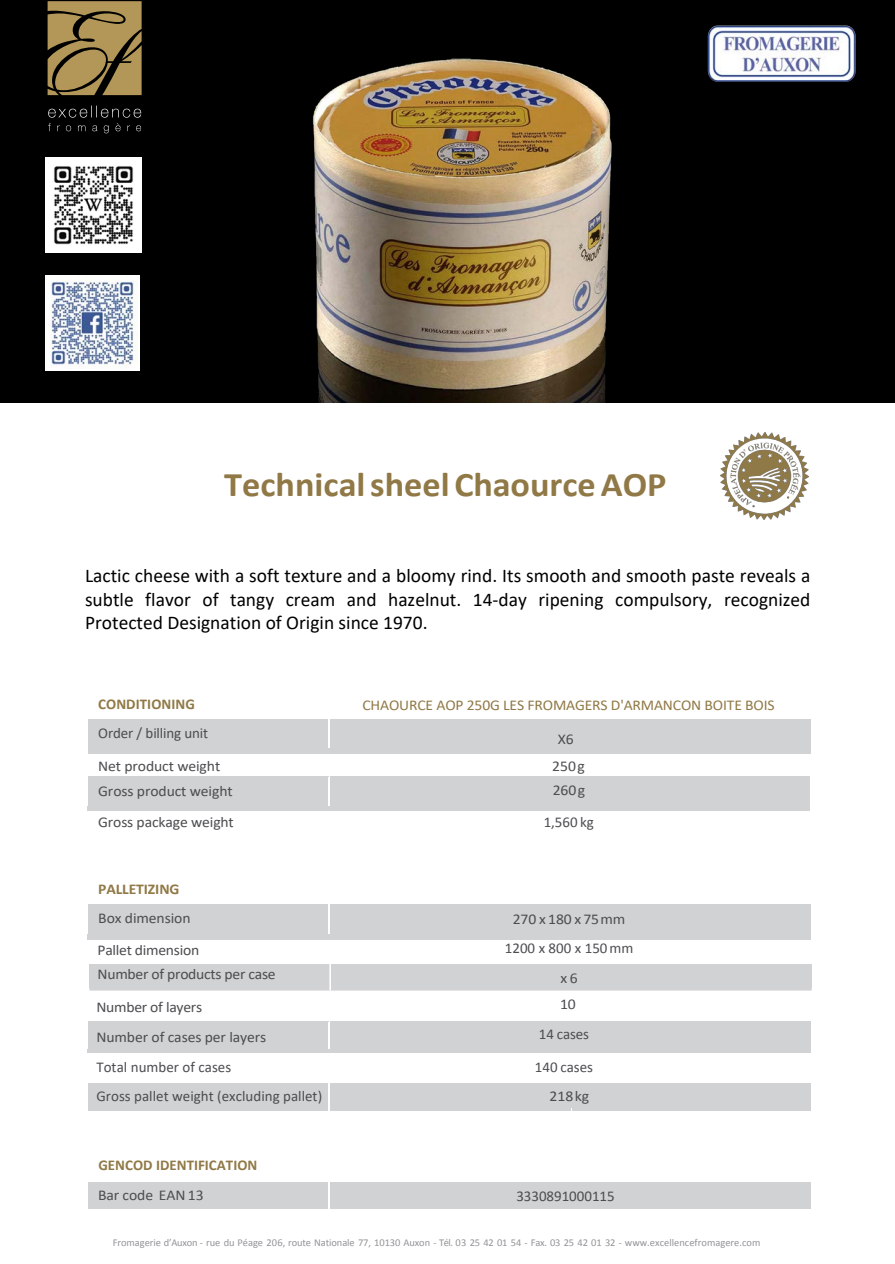
<style>
.page{position:relative;width:895px;height:1264px;background:#fff}
.page>*{position:absolute;margin:0;border:0;box-sizing:border-box;transform-origin:0 0}
.t1{font:700 34.5px "Calibri";color:#907946;scale:1.05 1}
.t2{font:19.5px/23.5px "Calibri";color:#000;text-align:justify}
.t3{font:15px/29px "Calibri";letter-spacing:-.005em;color:#4b4d4f;scale:1.05 1}
.t4{font:15px/28.8px "Calibri";letter-spacing:-.005em;color:#4b4d4f;text-align:right}
.t5{font:15px "Calibri";letter-spacing:-.01em;color:#907946;scale:1.05 1}
.t6{font:700 15px "Calibri";color:#907946}
.t7{font:700 15px "Calibri";letter-spacing:.005em;color:#907946}
.t8{font:700 15px "Calibri";letter-spacing:.005em;color:#907946;scale:1.05 1}
.t9{font:10.5px "Calibri";letter-spacing:-.005em;color:#929497}
</style>
<div class="page">
<div style="left:0;top:0;width:894px;height:402px;background:#000"></div>
<img style="left:720px;top:432px;width:87px;height:88px">
<svg style="left:48px;top:1px;width:93px;height:94px;background:#927b47"></svg>
<svg style="left:48px;top:106px;width:93px;height:27px;background:#151515"></svg>
<img style="left:697px;top:19px;width:167px;height:68px">
<img style="left:46px;top:276px;width:94px;height:94px">
<div style="left:88px;top:743px;width:240px;height:6px;background:#d1d2d3"></div>
<div style="left:88px;top:719px;width:240px;height:24px;background:#d1d2d3"></div>
<div style="left:329px;top:739px;width:224px;height:10px;background:#d1d2d3"></div>
<div style="left:329px;top:719px;width:224px;height:20px;background:#d1d2d3"></div>
<div style="left:553px;top:743px;width:35px;height:6px;background:#d1d2d3"></div>
<div style="left:553px;top:719px;width:35px;height:24px;background:#d1d2d3"></div>
<div style="left:588px;top:739px;width:222px;height:10px;background:#d1d2d3"></div>
<div style="left:588px;top:719px;width:222px;height:20px;background:#d1d2d3"></div>
<div style="left:88px;top:749px;width:240px;height:5px;background:#d1d2d3"></div>
<svg style="left:328px;top:749px;width:7px;height:5px"></svg>
<div style="left:335px;top:749px;width:218px;height:5px;background:#d1d2d3"></div>
<svg style="left:553px;top:749px;width:5px;height:5px"></svg>
<div style="left:558px;top:749px;width:30px;height:5px;background:#d1d2d3"></div>
<svg style="left:588px;top:749px;width:6px;height:5px"></svg>
<div style="left:594px;top:749px;width:216px;height:5px;background:#d1d2d3"></div>
<hr style="left:88px;top:1045px;width:240px;height:4px;background:#d1d2d3">
<div style="left:88px;top:1021px;width:240px;height:24px;background:#d1d2d3"></div>
<hr style="left:329px;top:1045px;width:241px;height:4px;background:#d1d2d3">
<div style="left:329px;top:1021px;width:241px;height:24px;background:#d1d2d3"></div>
<div style="left:563px;top:1022px;width:247px;height:29px;background:#d1d2d3"></div>
<hr style="left:87px;top:1049px;width:241px;height:4px;background:#d1d2d3">
<svg style="left:328px;top:1021px;width:4px;height:32px"></svg>
<hr style="left:332px;top:1049px;width:238px;height:4px;background:#d1d2d3">
<hr style="left:574px;top:1049px;width:236px;height:4px;background:#d1d2d3">
<div style="left:88px;top:1106px;width:240px;height:5px;background:#d1d2d3"></div>
<div style="left:88px;top:1083px;width:240px;height:23px;background:#d1d2d3"></div>
<div style="left:329px;top:1106px;width:241px;height:5px;background:#d1d2d3"></div>
<div style="left:329px;top:1083px;width:241px;height:23px;background:#d1d2d3"></div>
<div style="left:572px;top:1106px;width:238px;height:5px;background:#d1d2d3"></div>
<div style="left:565px;top:1083px;width:245px;height:25px;background:#d1d2d3"></div>
<hr style="left:88px;top:1205px;width:240px;height:4px;background:#d1d2d3">
<div style="left:88px;top:1182px;width:240px;height:23px;background:#d1d2d3"></div>
<hr style="left:329px;top:1205px;width:242px;height:4px;background:#d1d2d3">
<div style="left:329px;top:1182px;width:242px;height:23px;background:#d1d2d3"></div>
<div style="left:564px;top:1182px;width:245px;height:27px;background:#d1d2d3"></div>
<hr style="left:89px;top:987px;width:722px;height:3px;background:#d1d2d3">
<div style="left:89px;top:964px;width:240px;height:23px;background:#d1d2d3"></div>
<div style="left:331px;top:964px;width:480px;height:23px;background:#d1d2d3"></div>
<hr style="left:329px;top:964px;width:2px;height:26px;background:#fff">
<hr style="left:88px;top:801px;width:240px;height:4px;background:#d1d2d3">
<div style="left:88px;top:777px;width:240px;height:24px;background:#d1d2d3"></div>
<hr style="left:330px;top:801px;width:239px;height:4px;background:#d1d2d3">
<div style="left:330px;top:777px;width:239px;height:24px;background:#d1d2d3"></div>
<div style="left:563px;top:777px;width:246px;height:30px;background:#d1d2d3"></div>
<hr style="left:87px;top:806px;width:241px;height:4px;background:#d1d2d3">
<svg style="left:328px;top:805px;width:4px;height:5px"></svg>
<hr style="left:332px;top:806px;width:237px;height:4px;background:#d1d2d3">
<svg style="left:569px;top:807px;width:4px;height:3px"></svg>
<hr style="left:573px;top:806px;width:236px;height:4px;background:#d1d2d3">
<div style="left:88px;top:928px;width:240px;height:6px;background:#d1d2d3"></div>
<div style="left:88px;top:904px;width:240px;height:24px;background:#d1d2d3"></div>
<div style="left:330px;top:928px;width:239px;height:6px;background:#d1d2d3"></div>
<div style="left:330px;top:904px;width:239px;height:24px;background:#d1d2d3"></div>
<div style="left:564px;top:904px;width:246px;height:32px;background:#d1d2d3"></div>
<div style="left:87px;top:934px;width:241px;height:5px;background:#d1d2d3"></div>
<svg style="left:328px;top:934px;width:6px;height:5px"></svg>
<div style="left:334px;top:934px;width:235px;height:5px;background:#d1d2d3"></div>
<svg style="left:569px;top:936px;width:5px;height:3px"></svg>
<div style="left:574px;top:934px;width:236px;height:5px;background:#d1d2d3"></div>
<img style="left:46px;top:157px;width:95px;height:96px">
<img style="left:277px;top:42px;width:367px;height:360px">
<p class="t1" style="left:224px;top:460px;width:422px">Technical sheelChaource AOP</p>
<p class="t2" style="left:85px;top:563px;width:726px">Lactic cheese with a soft texture and a bloomy rind. Its smooth and smooth paste reveals a subtle flavor of tangy cream and hazelnut. 14-day ripening compulsory, recognized Protected Designation of Origin since 1970.</p>
<p class="t7" style="left:98px;top:694px;width:98px">CONDITIONING</p>
<p class="t4" style="left:98px;top:718px;width:111px">Order / billing unit</p>
<p class="t3" style="left:98px;top:753px;width:129px;line-height:24.9px">Net product weight<br>Gross product weight</p>
<p class="t3" style="left:98px;top:807px;width:130px">Gross package weight</p>
<p class="t8" style="left:98px;top:878px;width:79px">PALLETIZING</p>
<p class="t3" style="left:98px;top:902px;width:98px;line-height:31.7px">Box dimension<br>Pallet dimension</p>
<p class="t3" style="left:96px;top:958px;width:172px;line-height:32.4px">Number of products per case<br>Number of layers</p>
<p class="t3" style="left:96px;top:1022px;width:163px">Number of cases per layers</p>
<p class="t4" style="left:96px;top:1052px;width:227px;text-align:left">Total number of cases<br>Gross pallet weight (excluding pallet)</p>
<p class="t6" style="left:98px;top:1155px;width:160px">GENCOD IDENTIFICATION</p>
<p class="t3" style="left:98px;top:1180px;width:102px">Bar code EAN13</p>
<p class="t5" style="left:362px;top:695px;width:394px">CHAOURCE AOP 250G LES FROMAGERS D'ARMANCON BOITE BOIS</p>
<p class="t3" style="left:557px;top:724px;width:17px">X6</p>
<p class="t3" style="left:552px;top:751px;width:33px">250 g</p>
<p class="t3" style="left:552px;top:775px;width:33px">260g</p>
<p class="t4" style="left:543px;top:807px;width:52px">1,560 kg</p>
<p class="t3" style="left:504px;top:904px;width:124px;text-align:center">270 x 180 x 75mm<br>1200 x 800 x 150mm x 6</p>
<p class="t3" style="left:538px;top:988px;width:49px;line-height:30.3px;text-align:center">10<br>14 cases</p>
<p class="t4" style="left:534px;top:1052px;width:59px">140 cases<br>218kg</p>
<p class="t4" style="left:516px;top:1181px;width:100px">3330891000115</p>
<p class="t9" style="left:113px;top:1235px;width:649px">Fromagerie d’Auxon - rue du Péage 206, route Nationale 77, 10130 Auxon - Tél. 03 25 42 01 54 - Fax. 03 25 42 01 32 - www.excellencefromagere.com</p>
</div>
